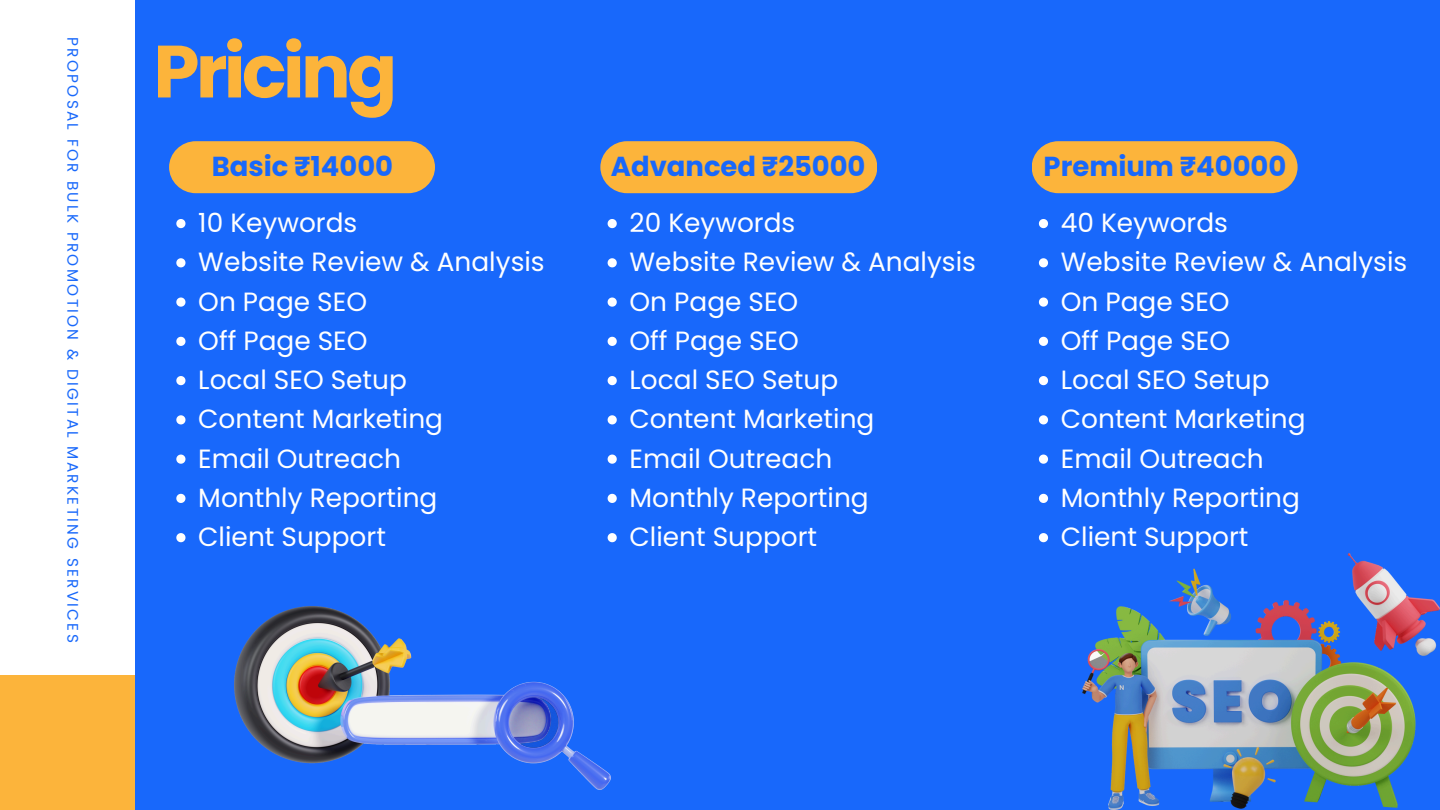
<style>
.page{position:relative;width:1440px;height:810px;background:#1868fb}
.page>*{position:absolute;margin:0;border:0;box-sizing:border-box;transform-origin:0 0}
.t1{font:700 73.9px "Poppins";letter-spacing:-.05em;color:#fcb43b}
.t2{font:700 27.4px "Poppins";color:#1868fb}
.t3{font:26.4px "Poppins";color:#fff}
.t4{font:15.3px "Poppins";letter-spacing:.15em;color:#1868fb}
</style>
<div class="page">
<div style="left:0;top:0;width:135px;height:810px;background:#fff"></div>
<div style="left:0;top:675px;width:135px;height:135px;background:#fcb43b"></div>
<div style="left:169px;top:141px;width:266px;height:52px;background:#fcb43b"></div>
<div style="left:600px;top:141px;width:277px;height:52px;background:#fcb43b"></div>
<div style="left:1032px;top:141px;width:266px;height:52px;background:#fcb43b"></div>
<svg style="left:1039px;top:219px;width:9px;height:9px"></svg>
<svg style="left:1039px;top:258px;width:9px;height:9px"></svg>
<svg style="left:1039px;top:298px;width:9px;height:9px"></svg>
<svg style="left:1039px;top:337px;width:9px;height:9px"></svg>
<svg style="left:1039px;top:376px;width:9px;height:9px"></svg>
<svg style="left:1039px;top:415px;width:9px;height:9px"></svg>
<svg style="left:1039px;top:455px;width:9px;height:9px"></svg>
<svg style="left:1039px;top:494px;width:9px;height:9px"></svg>
<svg style="left:1039px;top:533px;width:9px;height:9px"></svg>
<img style="left:1083px;top:553px;width:357px;height:257px">
<img style="left:234px;top:606px;width:377px;height:184px">
<svg style="left:176px;top:219px;width:9px;height:9px"></svg>
<svg style="left:176px;top:258px;width:9px;height:9px"></svg>
<svg style="left:176px;top:298px;width:9px;height:9px"></svg>
<svg style="left:176px;top:337px;width:9px;height:9px"></svg>
<svg style="left:176px;top:376px;width:9px;height:9px"></svg>
<svg style="left:176px;top:415px;width:9px;height:9px"></svg>
<svg style="left:176px;top:455px;width:9px;height:9px"></svg>
<svg style="left:176px;top:494px;width:9px;height:9px"></svg>
<svg style="left:176px;top:533px;width:9px;height:9px"></svg>
<svg style="left:608px;top:219px;width:9px;height:9px"></svg>
<svg style="left:608px;top:258px;width:9px;height:9px"></svg>
<svg style="left:608px;top:298px;width:9px;height:9px"></svg>
<svg style="left:608px;top:337px;width:9px;height:9px"></svg>
<svg style="left:608px;top:376px;width:9px;height:9px"></svg>
<svg style="left:608px;top:415px;width:9px;height:9px"></svg>
<svg style="left:608px;top:455px;width:9px;height:9px"></svg>
<svg style="left:608px;top:494px;width:9px;height:9px"></svg>
<svg style="left:608px;top:533px;width:9px;height:9px"></svg>
<p class="t4" style="left:83px;top:37px;width:607px;rotate:90deg">PROPOSAL FOR BULK PROMOTION &amp; DIGITAL MARKETING SERVICES</p>
<p class="t1" style="left:153px;top:20px;width:245px">Pricing</p>
<p class="t2" style="left:212px;top:147px;width:183px">Basic ₹14000</p>
<p class="t3" style="left:198px;top:204px;width:161px">10 Keywords</p>
<p class="t3" style="left:198px;top:244px;width:348px">Website Review &amp; Analysis</p>
<p class="t3" style="left:198px;top:283px;width:170px">On Page SEO</p>
<p class="t3" style="left:198px;top:322px;width:171px">Off Page SEO</p>
<p class="t3" style="left:198px;top:361px;width:210px">Local SEO Setup</p>
<p class="t3" style="left:198px;top:401px;width:246px">Content Marketing</p>
<p class="t3" style="left:198px;top:440px;width:204px">Email Outreach</p>
<p class="t3" style="left:198px;top:479px;width:241px">Monthly Reporting</p>
<p class="t3" style="left:198px;top:518px;width:189px">Client Support</p>
<p class="t2" style="left:611px;top:147px;width:256px">Advanced ₹25000</p>
<p class="t2" style="left:1044px;top:147px;width:244px">Premium ₹40000</p>
<p class="t3" style="left:630px;top:204px;width:167px">20 Keywords</p>
<p class="t3" style="left:630px;top:244px;width:348px">Website Review &amp; Analysis</p>
<p class="t3" style="left:630px;top:283px;width:170px">On Page SEO</p>
<p class="t3" style="left:630px;top:322px;width:171px">Off Page SEO</p>
<p class="t3" style="left:630px;top:361px;width:210px">Local SEO Setup</p>
<p class="t3" style="left:630px;top:401px;width:246px">Content Marketing</p>
<p class="t3" style="left:630px;top:440px;width:204px">Email Outreach</p>
<p class="t3" style="left:630px;top:479px;width:241px">Monthly Reporting</p>
<p class="t3" style="left:630px;top:518px;width:189px">Client Support</p>
<p class="t3" style="left:1061px;top:204px;width:169px">40 Keywords</p>
<p class="t3" style="left:1061px;top:244px;width:348px">Website Review &amp; Analysis</p>
<h1 class="t3" style="left:1061px;top:283px;width:170px">On Page SEO</h1>
<h2 class="t3" style="left:1061px;top:322px;width:171px">Off Page SEO</h2>
<h2 class="t3" style="left:1061px;top:361px;width:210px">Local SEO Setup</h2>
<h2 class="t3" style="left:1061px;top:401px;width:246px">Content Marketing</h2>
<p class="t3" style="left:1061px;top:440px;width:204px">Email Outreach</p>
<p class="t3" style="left:1061px;top:479px;width:241px">Monthly Reporting</p>
<p class="t3" style="left:1061px;top:518px;width:189px">Client Support</p>
</div>
